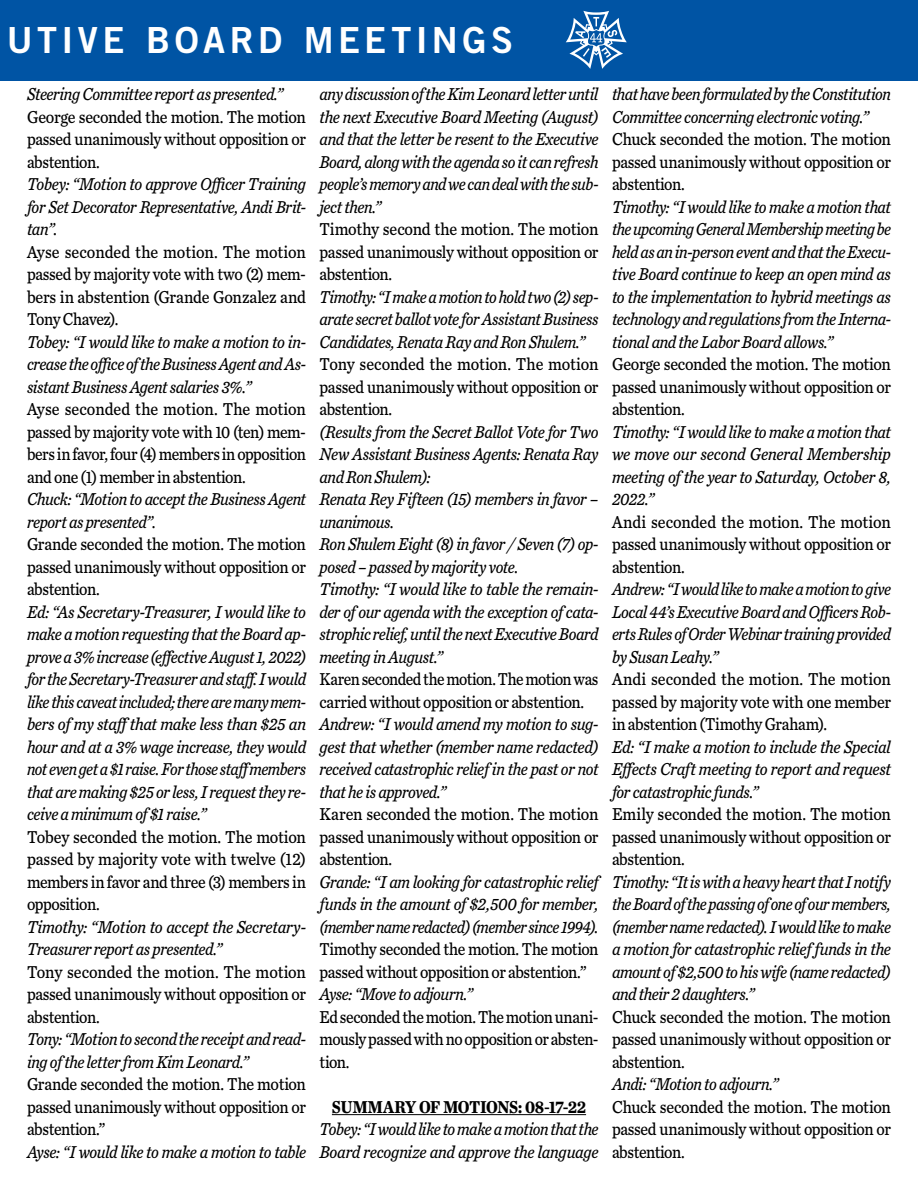
<style>
.page{position:relative;width:918px;height:1188px;background:#fff}
.page>*{position:absolute;margin:0;border:0;box-sizing:border-box;transform-origin:0 0}
.t1{font:36px "Trade Gothic LT Std Bd 2";letter-spacing:.12em;color:#fff}
.t2{font:18px/22.5px "Chronicle Text G4";letter-spacing:-.025em;color:#000;text-align:justify;scale:.9 1}
.t3{font:italic 18px/22.5px "Chronicle Text G4";letter-spacing:-.025em;color:#000;scale:.88 1}
.t4{font:italic 18px/22.5px "Chronicle Text G4";letter-spacing:-.025em;color:#000;text-align:justify;scale:.89 1}
.t5{font:italic 18px/22.5px "Chronicle Text G4";letter-spacing:-.025em;color:#000;text-align:justify;scale:.87 1}
.t6{font:18px/22.5px "Chronicle Text G4";letter-spacing:-.025em;color:#000;text-align:justify;scale:.89 1}
.t7{font:18px/22.5px "Chronicle Text G4";letter-spacing:-.025em;color:#000;scale:.87 1}
.t8{font:18px/22.5px "Chronicle Text G4";letter-spacing:-.025em;color:#000;scale:.88 1}
.t9{font:italic 18px/22.5px "Chronicle Text G4";letter-spacing:-.025em;color:#000;scale:.9 1}
.t10{font:700 18px "Chronicle Text G4";letter-spacing:-.03em;color:#000;scale:.88 1}
</style>
<div class="page">
<hr style="left:332px;top:1114px;width:254px;height:1px;background:#000">
<div style="left:0;top:0;width:918px;height:81px;background:#0054a4"></div>
<svg style="left:566px;top:11px;width:61px;height:58px"></svg>
<h1 class="t1" style="left:7px;top:18px;width:508px">UTIVE BOARD MEETINGS</h1>
<p class="t3" style="left:27px;top:82px;width:293px">Steering Committee report as presented.”</p>
<p class="t2" style="left:27px;top:105px;width:312px">George seconded the motion. The motion passed unanimously without opposition or abstention.</p>
<p class="t4" style="left:27px;top:172px;width:315px">Tobey: “Motion to approve Officer Training for Set Decorator Representative, Andi Brit&shy;tan”.</p>
<p class="t2" style="left:27px;top:240px;width:312px">Ayse seconded the motion. The motion passed by majority vote with two (2) mem&shy;bers in abstention (Grande Gonzalez and Tony Chavez).</p>
<p class="t4" style="left:27px;top:330px;width:315px">Tobey: “I would like to make a motion to in&shy;crease the office of the Business Agent and As&shy;sistant Business Agent salaries 3%.”</p>
<p class="t2" style="left:27px;top:397px;width:312px">Ayse seconded the motion. The motion passed by majority vote with 10 (ten) mem&shy;bers in favor, four (4) members in opposition and one (1) member in abstention.</p>
<p class="t3" style="left:27px;top:487px;width:319px">Chuck: “Motion to accept the Business Agent report as presented”.</p>
<p class="t6" style="left:27px;top:532px;width:315px">Grande seconded the motion. The motion passed unanimously without opposition or abstention.</p>
<p class="t4" style="left:27px;top:600px;width:315px">Ed: “As Secretary-Treasurer, I would like to make a motion requesting that the Board ap&shy;prove a 3% increase (effective August 1, 2022) for the Secretary-Treasurer and staff. I would like this caveat included; there are many mem&shy;bers of my staffthat make less than $25 an hour and at a 3% wage increase, they would not even get a $1 raise. For those staffmembers that are making $25 or less, I request they re&shy;ceive a minimum of $1 raise.”</p>
<p class="t2" style="left:27px;top:825px;width:312px">Tobey seconded the motion. The motion passed by majority vote with twelve (12) members in favor and three (3) members in opposition.</p>
<p class="t9" style="left:27px;top:915px;width:312px">Timothy: “Motion to accept the Secretary-<br>Treasurer report as presented.”</p>
<p class="t2" style="left:27px;top:960px;width:311px">Tony seconded the motion. The motion passed unanimously without opposition or abstention.</p>
<p class="t3" style="left:27px;top:1027px;width:319px">Tony: “Motion to second the receipt and read&shy;ing of the letter from Kim Leonard.”</p>
<p class="t6" style="left:27px;top:1072px;width:315px">Grande seconded the motion. The motion passed unanimously without opposition or abstention.”</p>
<p class="t3" style="left:27px;top:1140px;width:319px">Ayse: “I would like to make a motion to table</p>
<p class="t3" style="left:320px;top:82px;width:319px;text-align:justify">any discussion of the Kim Leonard letter until the next Executive Board Meeting (August) and that the letter be resent to the Executive Board, along with the agenda so it can refresh people’s memory and we can deal with the sub&shy;ject then.”</p>
<p class="t2" style="left:320px;top:217px;width:312px">Timothy second the motion. The motion passed unanimously without opposition or abstention.</p>
<p class="t5" style="left:320px;top:285px;width:322px">Timothy: “I make a motion to hold two (2) sep&shy;arate secret ballot vote for Assistant Business Candidates, Renata Ray and Ron Shulem.”</p>
<p class="t2" style="left:320px;top:352px;width:311px">Tony seconded the motion. The motion passed unanimously without opposition or abstention.</p>
<p class="t3" style="left:320px;top:420px;width:319px">(Results from the Secret Ballot Vote for Two New Assistant Business Agents: Renata Ray and Ron Shulem):<br>Renata Rey Fifteen (15) members in favor – unanimous.<br>Ron Shulem Eight (8) in favor / Seven (7) op&shy;posed – passed by majority vote.<br>Timothy: “I would like to table the remain&shy;der of our agenda with the exception of cata&shy;strophic relief, until the next Executive Board meeting in August.”</p>
<p class="t7" style="left:320px;top:667px;width:322px">Karen seconded the motion. The motion was carried without opposition or abstention.</p>
<p class="t4" style="left:320px;top:712px;width:315px">Andrew: “I would amend my motion to sug&shy;gest that whether (member name redacted) received catastrophic relief in the past or not that he is approved.”</p>
<p class="t2" style="left:320px;top:802px;width:311px">Karen seconded the motion. The motion passed unanimously without opposition or abstention.</p>
<p class="t3" style="left:320px;top:870px;width:319px;text-align:justify">Grande: “I am looking for catastrophic relief funds in the amount of $2,500 for member, (member name redacted) (member since 1994).</p>
<p class="t8" style="left:320px;top:937px;width:319px">Timothy seconded the motion. The motion passed without opposition or abstention.”</p>
<p class="t3" style="left:320px;top:982px;width:176px">Ayse: “Move to adjourn.”</p>
<p class="t7" style="left:320px;top:1005px;width:322px;text-align:justify">Ed seconded the motion. The motion unani&shy;mously passed with no opposition or absten&shy;tion.</p>
<p class="t10" style="left:332px;top:1092px;width:290px">SUMMARY OF MOTIONS: 08-17-22</p>
<p class="t3" style="left:320px;top:1117px;width:319px">Tobey: “I would like to make a motion that the<br>Board recognize and approve the language</p>
<p class="t5" style="left:612px;top:82px;width:322px">that have been formulated by the Constitution<br>Committee concerning electronic voting.”</p>
<p class="t2" style="left:612px;top:127px;width:312px">Chuck seconded the motion. The motion passed unanimously without opposition or abstention.</p>
<p class="t3" style="left:612px;top:195px;width:319px;text-align:justify">Timothy: “I would like to make a motion that the upcoming General Membership meeting be held as an in-person event and that the Execu&shy;tive Board continue to keep an open mind as to the implementation to hybrid meetings as technology and regulations from the Interna&shy;tional and the Labor Board allows.”</p>
<p class="t2" style="left:612px;top:352px;width:312px">George seconded the motion. The motion passed unanimously without opposition or abstention.</p>
<p class="t3" style="left:612px;top:420px;width:319px;text-align:justify">Timothy: “I would like to make a motion that we move our second General Membership meeting of the year to Saturday, October 8, 2022.”</p>
<p class="t2" style="left:612px;top:510px;width:311px">Andi seconded the motion. The motion passed unanimously without opposition or abstention.</p>
<p class="t5" style="left:612px;top:577px;width:322px">Andrew: “I would like to make a motion to give Local 44’s Executive Board and Officers Rob&shy;erts Rules of Order Webinar training provided by Susan Leahy.”</p>
<p class="t2" style="left:612px;top:667px;width:312px">Andi seconded the motion. The motion passed by majority vote with one member in abstention (Timothy Graham).</p>
<p class="t4" style="left:612px;top:735px;width:315px">Ed: “I make a motion to include the Special Effects Craft meeting to report and request for catastrophic funds.”</p>
<p class="t2" style="left:612px;top:802px;width:312px">Emily seconded the motion. The motion passed unanimously without opposition or abstention.</p>
<p class="t5" style="left:612px;top:870px;width:322px">Timothy: “It is with a heavy heart that I notify the Board of the passing of one of our members, (member name redacted). I would like to make a motion for catastrophic relief funds in the amount of $2,500 to his wife (name redacted) and their 2 daughters.”</p>
<p class="t2" style="left:612px;top:1005px;width:312px">Chuck seconded the motion. The motion passed unanimously without opposition or abstention.</p>
<p class="t3" style="left:612px;top:1072px;width:191px">Andi: “Motion to adjourn.”</p>
<p class="t2" style="left:612px;top:1095px;width:312px">Chuck seconded the motion. The motion passed unanimously without opposition or abstention.</p>
</div>
